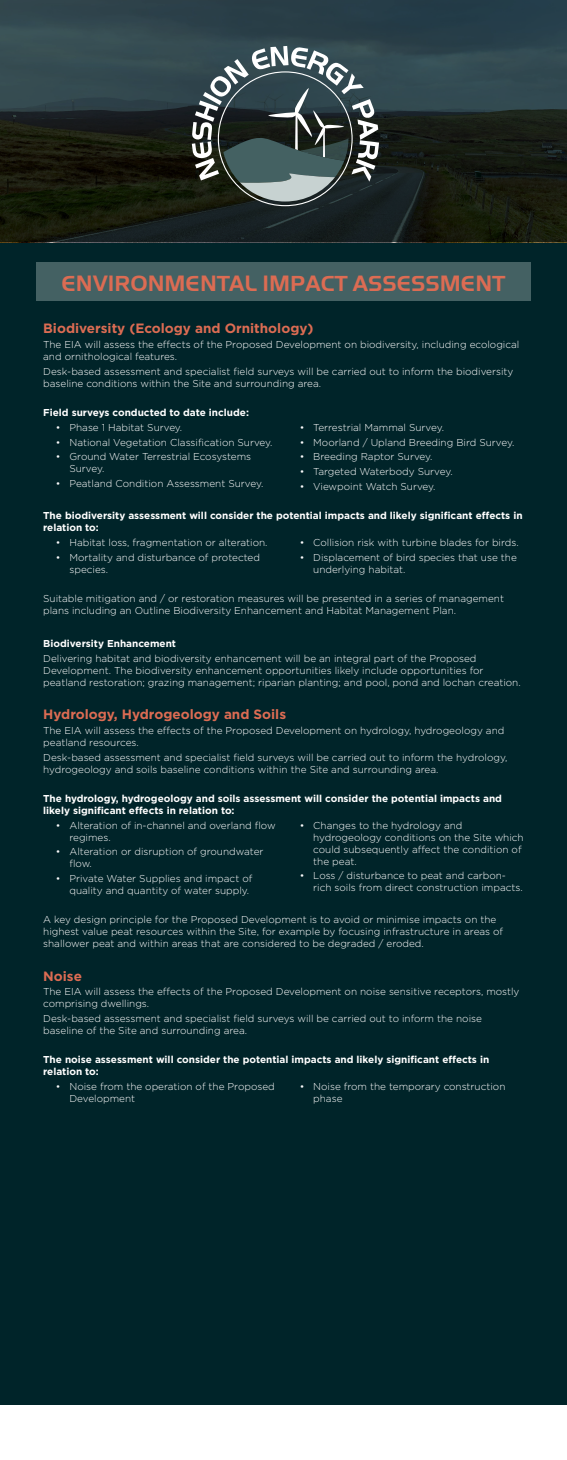
<style>
.page{position:relative;width:567px;height:1460px;background:#fff}
.page>*{position:absolute;margin:0;border:0;box-sizing:border-box;transform-origin:0 0}
.t1{font:700 23px "Handel Gothic ITC Com";color:#dc6c53}
.t2{font:700 13.5px "Gotham";color:#dc6c53}
.t3{font:300 10px/12px "Gotham";color:#fff}
.t4{font:700 10px/12px "Gotham";color:#fff}
</style>
<div class="page">
<div style="left:0;top:0;width:567px;height:1405px;background:#002429"></div>
<svg style="left:0;top:0;width:567px;height:242px;background:#222f2e"></svg>
<div style="left:36px;top:262px;width:495px;height:39px;background:#446163"></div>
<svg style="left:192px;top:46px;width:187px;height:160px;background:#4e5c5c"></svg>
<h1 class="t1" style="left:61px;top:270px;width:446px">ENVIRONMENTAL IMPACT ASSESSMENT</h1>
<h2 class="t2" style="left:43px;top:320px;width:272px">Biodiversity (Ecology and Ornithology)</h2>
<p class="t3" style="left:43px;top:338px;width:478px">The EIA will assess the effects of the Proposed Development on biodiversity, including ecological and ornithological features.</p>
<p class="t3" style="left:43px;top:365px;width:472px">Desk-based assessment and specialist field surveys will be carried out to inform the biodiversity baseline conditions within the Site and surrounding area.</p>
<p class="t4" style="left:43px;top:406px;width:207px">Field surveys conducted to date include:</p>
<p class="t3" style="left:56px;top:421px;width:128px">• Phase 1 Habitat Survey.</p>
<p class="t3" style="left:56px;top:436px;width:218px">• National Vegetation Classification Survey.</p>
<p class="t3" style="left:69px;top:451px;width:183px;text-indent:-13px">• Ground Water Terrestrial Ecosystems<br>Survey.</p>
<p class="t3" style="left:56px;top:478px;width:209px">• Peatland Condition Assessment Survey.</p>
<p class="t3" style="left:300px;top:421px;width:146px">• Terrestrial Mammal Survey.</p>
<p class="t3" style="left:300px;top:436px;width:216px">• Moorland / Upland Breeding Bird Survey.</p>
<p class="t3" style="left:300px;top:451px;width:134px">• Breeding Raptor Survey.</p>
<p class="t3" style="left:300px;top:466px;width:154px">• Targeted Waterbody Survey.</p>
<p class="t3" style="left:300px;top:480px;width:137px">• Viewpoint Watch Survey.</p>
<p class="t4" style="left:43px;top:509px;width:481px">The biodiversity assessment will consider the potential impacts and likely significant effects in relation to:</p>
<p class="t3" style="left:56px;top:536px;width:213px">• Habitat loss, fragmentation or alteration.</p>
<p class="t3" style="left:69px;top:551px;width:192px;text-indent:-13px">• Mortality and disturbance of protected species.</p>
<p class="t3" style="left:300px;top:536px;width:220px">• Collision risk with turbine blades for birds.</p>
<p class="t3" style="left:313px;top:551px;width:205px;text-indent:-13px">• Displacement of bird species that use the underlying habitat.</p>
<p class="t3" style="left:43px;top:592px;width:462px">Suitable mitigation and / or restoration measures will be presented in a series of management plans including an Outline Biodiversity Enhancement and Habitat Management Plan.</p>
<p class="t4" style="left:43px;top:637px;width:134px">Biodiversity Enhancement</p>
<p class="t3" style="left:43px;top:652px;width:479px">Delivering habitat and biodiversity enhancement will be an integral part of the Proposed<br>Development. The biodiversity enhancement opportunities likely include opportunities for peatland restoration; grazing management; riparian planting; and pool, pond and lochan creation.</p>
<h2 class="t2" style="left:43px;top:705px;width:244px">Hydrology, Hydrogeology and Soils</h2>
<p class="t3" style="left:43px;top:724px;width:463px">The EIA will assess the effects of the Proposed Development on hydrology, hydrogeology and peatland resources.</p>
<p class="t3" style="left:43px;top:751px;width:466px">Desk-based assessment and specialist field surveys will be carried out to inform the hydrology, hydrogeology and soils baseline conditions within the Site and surrounding area.</p>
<p class="t4" style="left:43px;top:792px;width:460px">The hydrology, hydrogeology and soils assessment will consider the potential impacts and likely significant effects in relation to:</p>
<p class="t3" style="left:69px;top:819px;width:208px;text-indent:-13px">• Alteration of in-channel and overland flow regimes.</p>
<p class="t3" style="left:69px;top:846px;width:196px;text-indent:-13px">• Alteration or disruption of groundwater flow.</p>
<p class="t3" style="left:69px;top:873px;width:184px;text-indent:-13px">• Private Water Supplies and impact of quality and quantity of water supply.</p>
<p class="t3" style="left:313px;top:819px;width:212px;text-indent:-13px">• Changes to the hydrology and hydrogeology conditions on the Site which could subsequently affect the condition of the peat.</p>
<p class="t3" style="left:313px;top:870px;width:211px;text-indent:-13px">• Loss / disturbance to peat and carbon&shy;rich soils from direct construction impacts.</p>
<p class="t3" style="left:43px;top:914px;width:461px">A key design principle for the Proposed Development is to avoid or minimise impacts on the highest value peat resources within the Site, for example by focusing infrastructure in areas of shallower peat and within areas that are considered to be degraded / eroded.</p>
<h2 class="t2" style="left:43px;top:967px;width:40px">Noise</h2>
<p class="t3" style="left:43px;top:986px;width:478px">The EIA will assess the effects of the Proposed Development on noise sensitive receptors, mostly comprising dwellings.</p>
<p class="t3" style="left:43px;top:1012px;width:440px">Desk-based assessment and specialist field surveys will be carried out to inform the noise baseline of the Site and surrounding area.</p>
<p class="t4" style="left:43px;top:1053px;width:447px">The noise assessment will consider the potential impacts and likely significant effects in relation to:</p>
<p class="t3" style="left:69px;top:1080px;width:207px;text-indent:-13px">• Noise from the operation of the Proposed<br>Development</p>
<p class="t3" style="left:313px;top:1080px;width:194px;text-indent:-13px">• Noise from the temporary construction phase</p>
</div>
